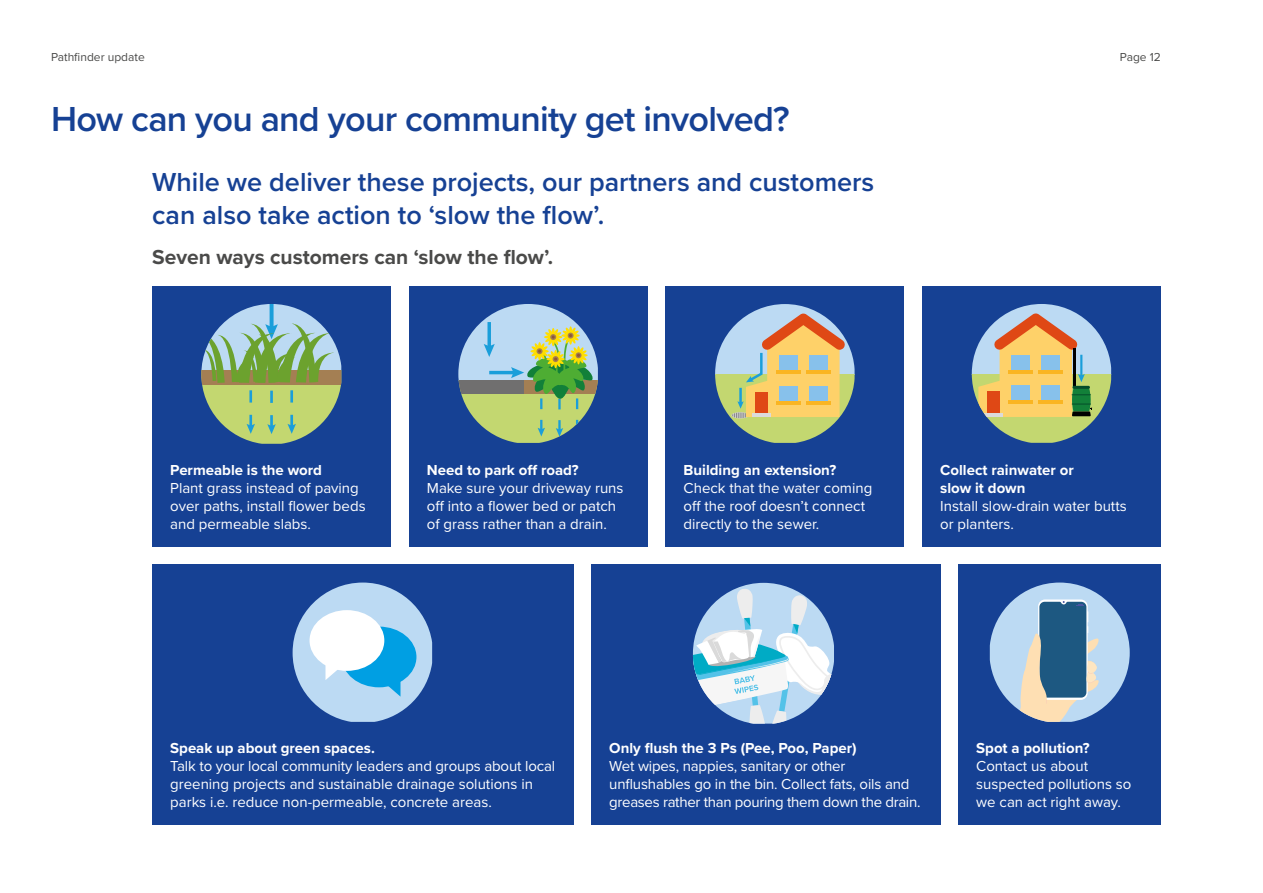
<style>
.page{position:relative;width:1263px;height:893px;background:#fff}
.page>*{position:absolute;margin:0;border:0;box-sizing:border-box;transform-origin:0 0}
.t1{font:600 36px "Proxima Nova";letter-spacing:-.02em;color:#164194}
.t2{font:600 27px/32.4px "Proxima Nova";color:#164194}
.t3{font:700 21px "Proxima Nova";color:#4a4a49}
.t4{font:15px/18px "Proxima Nova";color:#fff}
.t5{font:700 15px/18px "Proxima Nova";color:#fff}
.t6{font:12px "Proxima Nova";color:#4a4a49}
</style>
<div class="page">
<div style="left:152px;top:286px;width:239px;height:261px;background:#164194"></div>
<div style="left:152px;top:565px;width:421px;height:260px;background:#164194"></div>
<div style="left:922px;top:286px;width:239px;height:261px;background:#164194"></div>
<div style="left:666px;top:286px;width:238px;height:261px;background:#164194"></div>
<div style="left:958px;top:565px;width:203px;height:260px;background:#164194"></div>
<div style="left:409px;top:286px;width:239px;height:261px;background:#164194"></div>
<div style="left:591px;top:565px;width:349px;height:260px;background:#164194"></div>
<svg style="left:224px;top:304px;width:117px;height:66px"></svg>
<svg style="left:202px;top:385px;width:139px;height:59px;fill:#c3d770"></svg>
<svg style="left:270px;top:304px;width:4px;height:18px"></svg>
<div style="left:201px;top:370px;width:140px;height:15px;background:#a47f53"></div>
<svg style="left:201px;top:322px;width:134px;height:61px"></svg>
<svg style="left:267px;top:391px;width:9px;height:43px"></svg>
<svg style="left:287px;top:390px;width:9px;height:44px"></svg>
<svg style="left:247px;top:390px;width:8px;height:44px"></svg>
<svg style="left:458px;top:304px;width:140px;height:77px;fill:#bcdaf3"></svg>
<svg style="left:461px;top:394px;width:135px;height:49px;fill:#c3d770"></svg>
<svg style="left:487px;top:322px;width:4px;height:22px"></svg>
<svg style="left:484px;top:344px;width:11px;height:13px"></svg>
<svg style="left:595px;top:381px;width:3px;height:13px"></svg>
<div style="left:458px;top:381px;width:66px;height:13px;background:#706f6f"></div>
<hr style="left:489px;top:371px;width:26px;height:3px;background:#1a9eda">
<svg style="left:511px;top:326px;width:84px;height:111px"></svg>
<svg style="left:715px;top:304px;width:139px;height:70px"></svg>
<svg style="left:715px;top:374px;width:139px;height:69px;fill:#c3d770"></svg>
<svg style="left:732px;top:313px;width:113px;height:105px"></svg>
<div style="left:809px;top:356px;width:18px;height:18px;background:#87c1eb"></div>
<div style="left:779px;top:386px;width:18px;height:18px;background:#87c1eb"></div>
<div style="left:755px;top:392px;width:12px;height:24px;background:#df4815"></div>
<div style="left:809px;top:386px;width:18px;height:18px;background:#87c1eb"></div>
<hr style="left:752px;top:413px;width:18px;height:3px;background:#dbdbdb">
<hr style="left:776px;top:401px;width:24px;height:3px;background:#fab522">
<hr style="left:806px;top:401px;width:24px;height:3px;background:#fab522">
<hr style="left:776px;top:371px;width:24px;height:3px;background:#fab522">
<hr style="left:806px;top:371px;width:24px;height:3px;background:#fab522">
<svg style="left:972px;top:304px;width:139px;height:70px"></svg>
<svg style="left:972px;top:374px;width:139px;height:69px;fill:#c3d770"></svg>
<svg style="left:978px;top:313px;width:114px;height:104px"></svg>
<svg style="left:990px;top:583px;width:140px;height:139px"></svg>
<svg style="left:293px;top:583px;width:139px;height:139px"></svg>
<svg style="left:693px;top:583px;width:141px;height:141px"></svg>
<p class="t6" style="left:51px;top:48px;width:95px">Pathfinder update</p>
<p class="t6" style="left:1120px;top:48px;width:42px">Page 12</p>
<h1 class="t1" style="left:51px;top:92px;width:740px">How can you and your community get involved?</h1>
<h2 class="t2" style="left:152px;top:165px;width:724px">While we deliver these projects, our partners and customers can also take action to ‘slow the flow’.</h2>
<h3 class="t3" style="left:152px;top:242px;width:402px">Seven ways customers can ‘slow the flow’.</h3>
<p class="t5" style="left:170px;top:460px;width:153px">Permeable is the word</p>
<p class="t4" style="left:170px;top:478px;width:197px">Plant grass instead of paving over paths, install flower beds and permeable slabs.</p>
<p class="t5" style="left:427px;top:460px;width:153px">Need to park off road?</p>
<p class="t4" style="left:427px;top:478px;width:198px">Make sure your driveway runs off into a flower bed or patch of grass rather than a drain.</p>
<p class="t5" style="left:683px;top:460px;width:154px">Building an extension?</p>
<p class="t4" style="left:683px;top:478px;width:190px">Check that the water coming off the roof doesn’t connect directly to the sewer.</p>
<p class="t5" style="left:940px;top:460px;width:135px">Collect rainwater or slow it down</p>
<p class="t4" style="left:940px;top:496px;width:188px">Install slow-drain water butts or planters.</p>
<p class="t5" style="left:170px;top:739px;width:206px">Speak up about green spaces.</p>
<p class="t4" style="left:170px;top:756px;width:386px">Talk to your local community leaders and groups about local greening projects and sustainable drainage solutions in parks i.e. reduce non-permeable, concrete areas.</p>
<p class="t5" style="left:609px;top:739px;width:249px">Only flush the 3 Ps (Pee, Poo, Paper)</p>
<p class="t4" style="left:609px;top:756px;width:313px">Wet wipes, nappies, sanitary or other unflushables go in the bin. Collect fats, oils and greases rather than pouring them down the drain.</p>
<p class="t5" style="left:976px;top:739px;width:115px">Spot a pollution?</p>
<p class="t4" style="left:976px;top:756px;width:157px">Contact us about suspected pollutions so we can act right away.</p>
</div>
